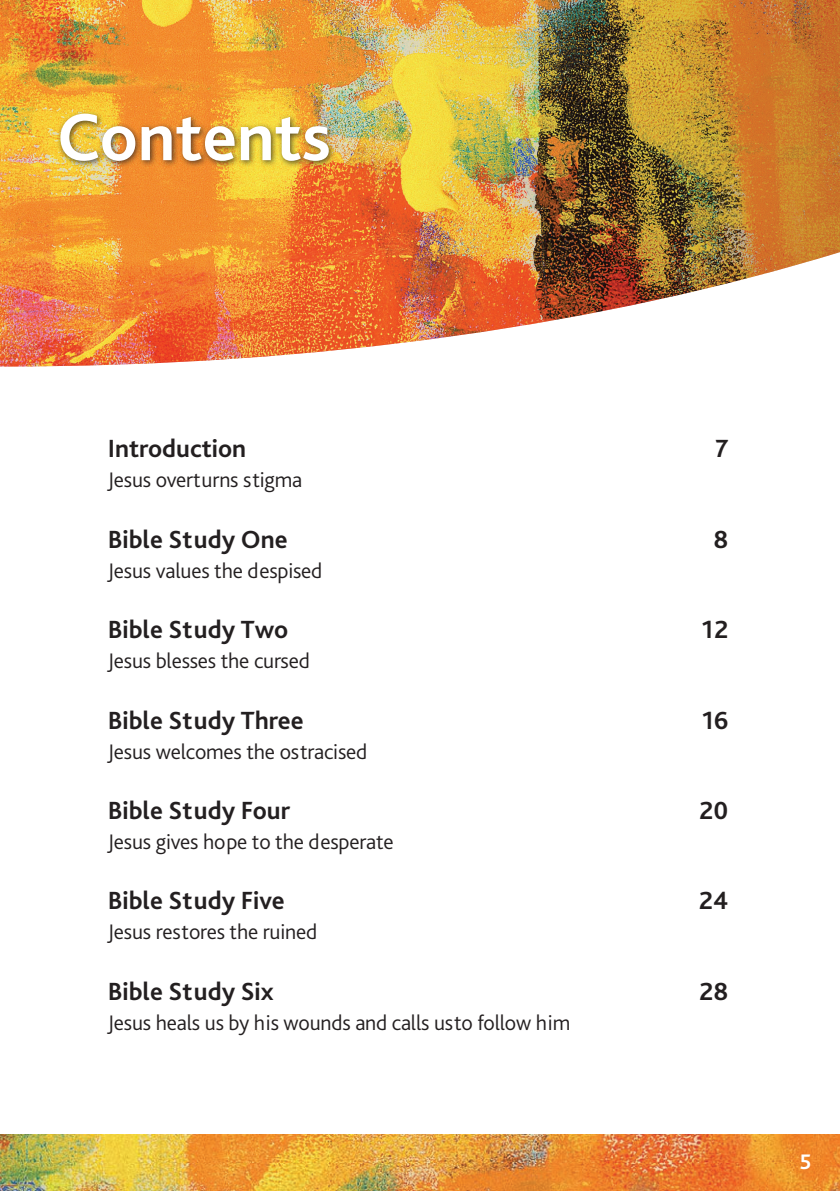
<style>
.page{position:relative;width:840px;height:1191px;background:#fff}
.page>*{position:absolute;margin:0;border:0;box-sizing:border-box;transform-origin:0 0}
.t1{font:700 70px "Bliss Pro";color:#fff}
.Contents_Page_H2{font:700 26px "Bliss Pro";color:#231f20}
.Contents_Page_body{font:300 22px "Bliss Pro";letter-spacing:-.01em;color:#231f20}
.t2{font:700 22px "Bliss Pro";color:#fff}
</style>
<div class="page">
<img style="left:0;top:0;width:839px;height:366px">
<div style="left:56px;top:110px;width:280px;height:59px;background:#231f20;opacity:.75"></div>
<img style="left:0;top:1134px;width:839px;height:57px">
<h1 class="t1" style="left:57px;top:93px;width:276px">Contents</h1>
<p class="Contents_Page_H2" style="left:108px;top:432px;width:140px">Introduction</p>
<p class="Contents_Page_H2" style="left:715px;top:432px;width:14px">7</p>
<p class="Contents_Page_body" style="left:108px;top:466px;width:196px">Jesus overturns stigma</p>
<p class="Contents_Page_H2" style="left:108px;top:523px;width:181px">Bible Study One</p>
<p class="Contents_Page_H2" style="left:713px;top:523px;width:16px">8</p>
<p class="Contents_Page_body" style="left:108px;top:557px;width:216px">Jesus values the despised</p>
<p class="Contents_Page_H2" style="left:108px;top:613px;width:182px">Bible Study Two</p>
<p class="Contents_Page_H2" style="left:701px;top:613px;width:28px">12</p>
<p class="Contents_Page_body" style="left:108px;top:647px;width:203px">Jesus blesses the cursed</p>
<p class="Contents_Page_H2" style="left:108px;top:704px;width:197px">Bible Study Three</p>
<p class="Contents_Page_H2" style="left:701px;top:704px;width:28px">16</p>
<p class="Contents_Page_body" style="left:108px;top:737px;width:261px">Jesus welcomes the ostracised</p>
<p class="Contents_Page_H2" style="left:108px;top:794px;width:184px">Bible Study Four</p>
<p class="Contents_Page_H2" style="left:699px;top:794px;width:30px">20</p>
<p class="Contents_Page_body" style="left:108px;top:828px;width:287px">Jesus gives hope to the desperate</p>
<p class="Contents_Page_H2" style="left:108px;top:884px;width:178px">Bible Study Five</p>
<p class="Contents_Page_H2" style="left:698px;top:884px;width:31px">24</p>
<p class="Contents_Page_body" style="left:108px;top:918px;width:211px">Jesus restores the ruined</p>
<p class="Contents_Page_H2" style="left:108px;top:975px;width:167px">Bible Study Six</p>
<p class="Contents_Page_H2" style="left:699px;top:975px;width:30px">28</p>
<p class="Contents_Page_body" style="left:108px;top:1008px;width:463px">Jesus heals us by his wounds and calls usto follow him</p>
<p class="t2" style="left:799px;top:1148px;width:13px">5</p>
</div>
